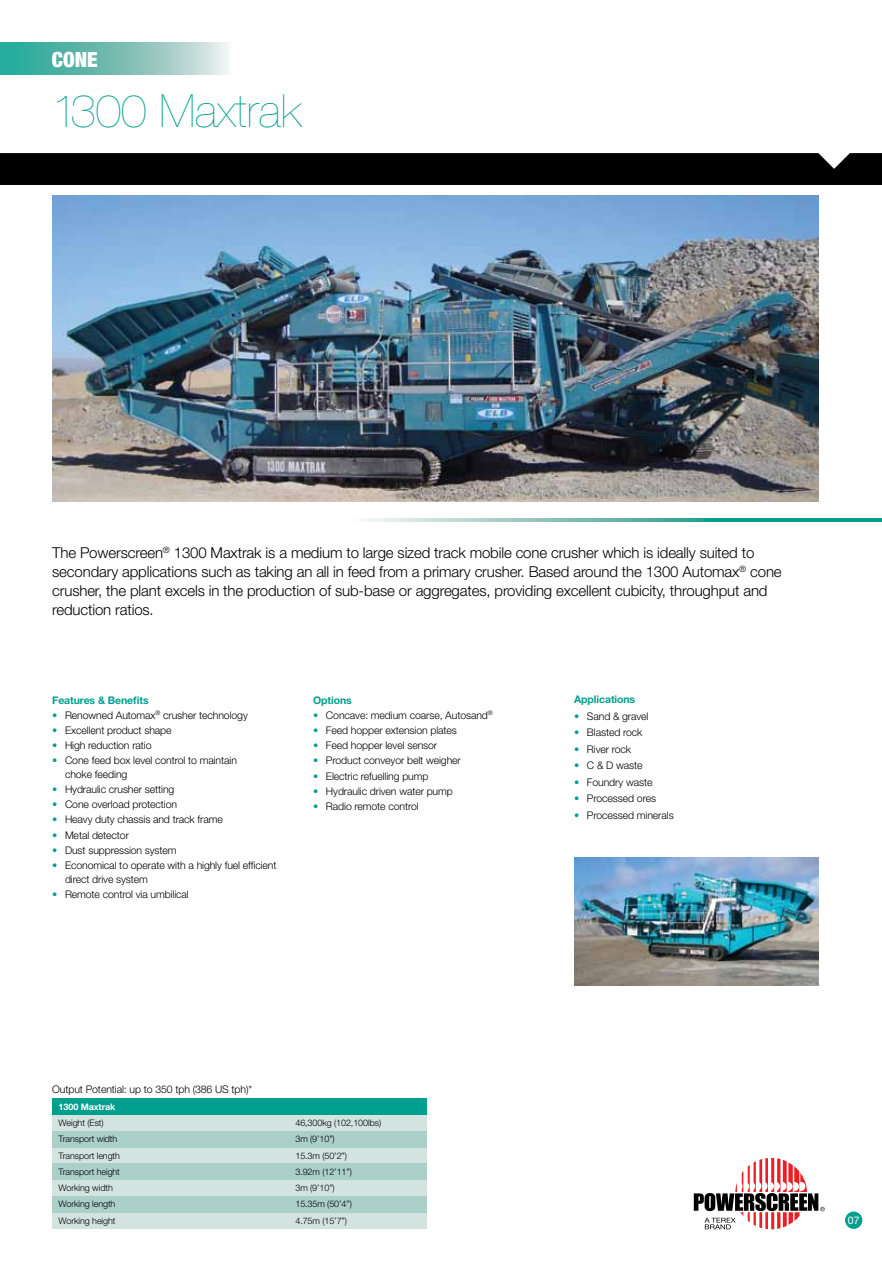
<style>
.page{position:relative;width:882px;height:1263px;background:#fff}
.page>*{position:absolute;margin:0;border:0;box-sizing:border-box;transform-origin:0 0}
.t1{font:200 45.75px "Helvetica Neue";color:#009f8e}
.t2{font:900 condensed 21px "Helvetica Neue";color:#fff}
.t3{font:300 15px/18.8px "Helvetica Neue";letter-spacing:-.01em;color:#000}
.t4{font:300 10.5px/13.5px "Helvetica Neue";letter-spacing:-.01em;color:#000}
.t5{font:700 10.5px "Helvetica Neue";letter-spacing:-.01em;color:#009f8e}
.t6{font:10.5px "Helvetica Neue";color:#fff}
.t7{font:300 9px "Helvetica Neue";letter-spacing:-.01em;color:#000}
.t8{font:700 9px "Helvetica Neue";letter-spacing:-.01em;color:#fff}
.s1{color:#009f8e}
</style>
<div class="page">
<div style="left:844px;top:1211px;width:18px;height:18px;background:#009f8e;border-radius:50%"></div>
<div style="left:0;top:153px;width:881px;height:32px;background:#000"></div>
<svg style="left:365px;top:519px;width:516px;height:3px"></svg>
<div style="left:52px;top:1098px;width:374px;height:130px;background:#d3e4e0"></div>
<div style="left:52px;top:1098px;width:374px;height:17px;background:#009f8e"></div>
<div style="left:52px;top:1131px;width:374px;height:16px;background:#abcfc9"></div>
<div style="left:52px;top:1163px;width:374px;height:17px;background:#abcfc9"></div>
<div style="left:52px;top:1196px;width:374px;height:16px;background:#abcfc9"></div>
<img style="left:52px;top:196px;width:765px;height:306px">
<svg style="left:0;top:43px;width:229px;height:31px"></svg>
<svg style="left:693px;top:1158px;width:131px;height:71px"></svg>
<img style="left:574px;top:858px;width:244px;height:127px">
<h2 class="t2" style="left:52px;top:47px;width:47px">CONE</h2>
<h1 class="t1" style="left:52px;top:85px;width:250px">1300 Maxtrak</h1>
<p class="t3" style="left:52px;top:543px;width:730px">The Powerscreen<sup>®</sup> 1300 Maxtrak is a medium to large sized track mobile cone crusher which is ideally suited to secondary applications such as taking an all in feed from a primary crusher. Based around the 1300 Automax<sup>®</sup> cone crusher, the plant excels in the production of sub-base or aggregates, providing excellent cubicity, throughput and reduction ratios.</p>
<p class="t5" style="left:52px;top:693px;width:98px">Features &amp; Benefits</p>
<p class="t4" style="left:52px;top:708px;width:197px"><span class="s1">•</span> Renowned Automax<sup>®</sup> crusher technology</p>
<p class="t4" style="left:52px;top:723px;width:121px"><span class="s1">•</span> Excellent product shape</p>
<p class="t4" style="left:52px;top:738px;width:101px"><span class="s1">•</span> High reduction ratio</p>
<p class="t4" style="left:65px;top:754px;width:173px;text-indent:-13px"><span class="s1">•</span> Cone feed box level control to maintain choke feeding</p>
<p class="t4" style="left:52px;top:782px;width:124px"><span class="s1">•</span> Hydraulic crusher setting</p>
<p class="t4" style="left:52px;top:797px;width:126px"><span class="s1">•</span> Cone overload protection</p>
<p class="t4" style="left:52px;top:813px;width:172px"><span class="s1">•</span> Heavy duty chassis and track frame</p>
<p class="t4" style="left:52px;top:828px;width:78px"><span class="s1">•</span> Metal detector</p>
<p class="t4" style="left:52px;top:843px;width:126px"><span class="s1">•</span> Dust suppression system</p>
<p class="t4" style="left:65px;top:858px;width:213px;text-indent:-13px"><span class="s1">•</span> Economical to operate with a highly fuel efficient direct drive system</p>
<p class="t4" style="left:52px;top:887px;width:138px"><span class="s1">•</span> Remote control via umbilical</p>
<p class="t5" style="left:313px;top:693px;width:40px">Options</p>
<p class="t4" style="left:313px;top:708px;width:181px"><span class="s1">•</span> Concave: medium coarse, Autosand<sup>®</sup></p>
<p class="t4" style="left:313px;top:723px;width:145px"><span class="s1">•</span> Feed hopper extension plates</p>
<p class="t4" style="left:313px;top:738px;width:125px"><span class="s1">•</span> Feed hopper level sensor</p>
<p class="t4" style="left:313px;top:753px;width:149px"><span class="s1">•</span> Product conveyor belt weigher</p>
<p class="t4" style="left:313px;top:769px;width:117px"><span class="s1">•</span> Electric refuelling pump</p>
<p class="t4" style="left:313px;top:784px;width:141px"><span class="s1">•</span> Hydraulic driven water pump</p>
<p class="t4" style="left:313px;top:799px;width:107px"><span class="s1">•</span> Radio remote control</p>
<p class="t5" style="left:574px;top:693px;width:63px">Applications</p>
<p class="t4" style="left:574px;top:709px;width:76px"><span class="s1">•</span> Sand &amp; gravel</p>
<p class="t4" style="left:574px;top:726px;width:70px"><span class="s1">•</span> Blasted rock</p>
<p class="t4" style="left:574px;top:742px;width:58px"><span class="s1">•</span> River rock</p>
<p class="t4" style="left:574px;top:759px;width:70px"><span class="s1">•</span> C &amp; D waste</p>
<p class="t4" style="left:574px;top:775px;width:80px"><span class="s1">•</span> Foundry waste</p>
<p class="t4" style="left:574px;top:792px;width:83px"><span class="s1">•</span> Processed ores</p>
<p class="t4" style="left:574px;top:808px;width:101px"><span class="s1">•</span> Processed minerals</p>
<p class="t4" style="left:52px;top:1082px;width:201px">Output Potential: up to 350 tph (386 US tph)*</p>
<p class="t8" style="left:59px;top:1101px;width:58px">1300 Maxtrak</p>
<p class="t7" style="left:59px;top:1117px;width:47px">Weight (Est)</p>
<p class="t7" style="left:295px;top:1117px;width:87px">46,300kg (102,100lbs)</p>
<p class="t7" style="left:59px;top:1134px;width:60px">Transport width</p>
<p class="t7" style="left:295px;top:1134px;width:41px">3m (9’10”)</p>
<p class="t7" style="left:59px;top:1150px;width:63px">Transport length</p>
<p class="t7" style="left:295px;top:1150px;width:53px">15.3m (50’2”)</p>
<p class="t7" style="left:59px;top:1166px;width:63px">Transport height</p>
<p class="t7" style="left:295px;top:1166px;width:58px">3.92m (12’11”)</p>
<p class="t7" style="left:59px;top:1182px;width:56px">Working width</p>
<p class="t7" style="left:295px;top:1182px;width:41px">3m (9’10”)</p>
<p class="t7" style="left:59px;top:1199px;width:58px">Working length</p>
<p class="t7" style="left:295px;top:1199px;width:58px">15.35m (50’4”)</p>
<p class="t7" style="left:59px;top:1215px;width:58px">Working height</p>
<p class="t7" style="left:295px;top:1215px;width:53px">4.75m (15’7”)</p>
<p class="t6" style="left:847px;top:1214px;width:13px">07</p>
</div>
